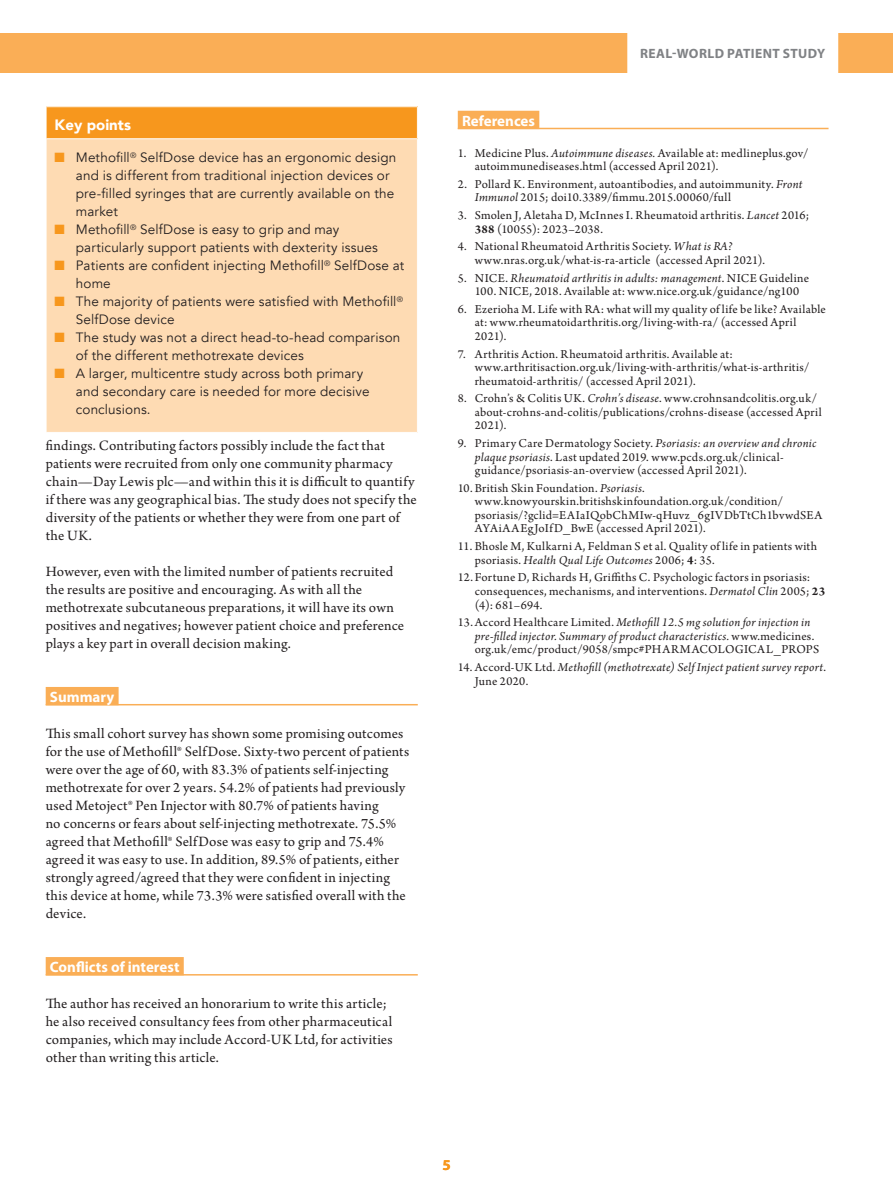
<style>
.page{position:relative;width:893px;height:1191px;background:#fff}
.page>*{position:absolute;margin:0;border:0;box-sizing:border-box;transform-origin:0 0}
.t1{font:15px/18px "Arno Pro";letter-spacing:.01em;color:#231f20}
.header_1{font:700 15px "Myriad Pro";color:#fff}
.TABLE__title{font:900 15px "Avenir";color:#fff}
.t2{font:700 15px "Myriad Pro";color:#f7971d}
.t3{font:13.5px/18px "Avenir";letter-spacing:.01em;color:#231f20}
.t4{font:700 13.5px "Myriad Pro";letter-spacing:.025em;color:#808285}
.t5{font:12.75px/13.5px "Arno Pro";letter-spacing:.02em;color:#231f20}
.t6{font:italic 12.75px/13.5px "Arno Pro";letter-spacing:.02em;color:#231f20}
.s1{color:#f7971d}
.s2{font-style:italic}
.s3{font-weight:700}
.s4{font-style:normal}
</style>
<div class="page">
<div style="left:0;top:33px;width:893px;height:39px;background:#faae56"></div>
<div style="left:627px;top:33px;width:211px;height:42px;background:#fff"></div>
<div style="left:458px;top:111px;width:81px;height:18px;background:#faae56"></div>
<hr style="left:458px;top:128px;width:370px;height:1px;background:#faae56">
<div style="left:46px;top:687px;width:73px;height:18px;background:#faae56"></div>
<hr style="left:46px;top:704px;width:372px;height:1px;background:#faae56">
<div style="left:46px;top:957px;width:138px;height:18px;background:#faae56"></div>
<hr style="left:46px;top:974px;width:372px;height:1px;background:#faae56">
<div style="left:46px;top:107px;width:371px;height:32px;background:#f7971d"></div>
<div style="left:46px;top:139px;width:371px;height:293px;background:#fedbb3"></div>
<hr style="left:46px;top:107px;width:1px;height:31px;background:#fff">
<hr style="left:46px;top:138px;width:372px;height:1px;background:#fff">
<hr style="left:46px;top:139px;width:1px;height:293px;background:#fff">
<p class="TABLE__title" style="left:55px;top:112px;width:78px">Key points</p>
<p class="t3" style="left:76px;top:149px;width:322px;text-indent:-21px"><span class="s1">■</span> Methofill<sup>®</sup> SelfDose device has an ergonomic design and is different from traditional injection devices or pre-filled syringes that are currently available on the market</p>
<p class="t3" style="left:76px;top:221px;width:303px;text-indent:-21px"><span class="s1">■</span> Methofill<sup>®</sup> SelfDose is easy to grip and may particularly support patients with dexterity issues</p>
<p class="t3" style="left:76px;top:257px;width:330px;text-indent:-21px"><span class="s1">■</span> Patients are confident injecting Methofill<sup>®</sup> SelfDose at home</p>
<p class="t3" style="left:76px;top:293px;width:329px;text-indent:-21px"><span class="s1">■</span> The majority of patients were satisfied with Methofill<sup>®<br></sup>SelfDose device</p>
<p class="t3" style="left:76px;top:329px;width:326px;text-indent:-21px"><span class="s1">■</span> The study was not a direct head-to-head comparison of the different methotrexate devices</p>
<p class="t3" style="left:76px;top:365px;width:295px;text-indent:-21px"><span class="s1">■</span> A larger, multicentre study across both primary and secondary care is needed for more decisive conclusions.</p>
<p class="t1" style="left:46px;top:437px;width:373px">findings. Contributing factors possibly include the fact that patients were recruited from only one community pharmacy chain—Day Lewis plc—and within this it is difficult to quantify if there was any geographical bias. The study does not specify the diversity of the patients or whether they were from one part of the UK.</p>
<p class="t1" style="left:46px;top:563px;width:360px">However, even with the limited number of patients recruited the results are positive and encouraging. As with all the methotrexate subcutaneous preparations, it will have its own positives and negatives; however patient choice and preference plays a key part in overall decision making.</p>
<p class="header_1" style="left:50px;top:687px;width:66px">Summary</p>
<p class="t1" style="left:46px;top:725px;width:365px">This small cohort survey has shown some promising outcomes for the use of Methofill® SelfDose. Sixty-two percent of patients were over the age of 60, with 83.3% of patients self-injecting methotrexate for over 2 years. 54.2% of patients had previously used Metoject® Pen Injector with 80.7% of patients having<br>no concerns or fears about self-injecting methotrexate. 75.5% agreed that Methofill® SelfDose was easy to grip and 75.4% agreed it was easy to use. In addition, 89.5% of patients, either strongly agreed/agreed that they were confident in injecting this device at home, while 73.3% were satisfied overall with the device.</p>
<p class="header_1" style="left:50px;top:957px;width:131px">Conflicts of interest</p>
<p class="t1" style="left:46px;top:995px;width:348px">The author has received an honorarium to write this article; he also received consultancy fees from other pharmaceutical companies, which may include Accord-UK Ltd, for activities other than writing this article.</p>
<p class="t4" style="left:640px;top:44px;width:187px">REAL-WORLD PATIENT STUDY</p>
<p class="header_1" style="left:462px;top:111px;width:75px">References</p>
<p class="t5" style="left:475px;top:147px;width:335px;text-indent:-17px">1. Medicine Plus. <span class="s2">Autoimmune diseases.</span> Available at: medlineplus.gov/ autoimmunediseases.html (accessed April 2021).</p>
<p class="t5" style="left:475px;top:178px;width:329px;text-indent:-17px">2. Pollard K. Environment, autoantibodies, and autoimmunity. <span class="s2">Front<br>Immunol</span> 2015; doi10.3389/fimmu.2015.00060/full</p>
<p class="t5" style="left:475px;top:209px;width:336px;text-indent:-17px">3. Smolen J, Aletaha D, McInnes I. Rheumatoid arthritis. <span class="s2">Lancet</span> 2016;<br><span class="s3">388</span> (10055): 2023–2038.</p>
<p class="t5" style="left:475px;top:240px;width:292px;text-indent:-17px">4. National Rheumatoid Arthritis Society. <span class="s2">What is RA? </span>www.nras.org.uk/what-is-ra-article (accessed April 2021).</p>
<p class="t5" style="left:458px;top:272px;width:353px;text-align:center">5. NICE. <span class="s2">Rheumatoid arthritis in adults: management</span>. NICE Guideline<br>100. NICE, 2018. Available at: www.nice.org.uk/guidance/ng100</p>
<p class="t5" style="left:475px;top:303px;width:352px;text-indent:-17px">6. Ezerioha M. Life with RA: what will my quality of life be like? Available at: www.rheumatoidarthritis.org/living-with-ra/ (accessed April<br>2021).</p>
<p class="t5" style="left:475px;top:348px;width:336px;text-indent:-17px">7. Arthritis Action. Rheumatoid arthritis. Available at: www.arthritisaction.org.uk/living-with-arthritis/what-is-arthritis/ rheumatoid-arthritis/ (accessed April 2021).</p>
<p class="t5" style="left:475px;top:392px;width:348px;text-indent:-17px">8. Crohn’s &amp; Colitis UK. <span class="s2">Crohn’s disease</span>. www.crohnsandcolitis.org.uk/ about-crohns-and-colitis/publications/crohns-disease (accessed April<br>2021).</p>
<p class="t5" style="left:475px;top:437px;width:343px;text-indent:-17px">9. Primary Care Dermatology Society. <span class="s2">Psoriasis: an overview and chronic plaque psoriasis</span>. Last updated 2019. www.pcds.org.uk/clinical&shy;guidance/psoriasis-an-overview (accessed April 2021).</p>
<p class="t5" style="left:475px;top:482px;width:349px;text-indent:-17px">10. British Skin Foundation. <span class="s2">Psoriasis</span>. www.knowyourskin.britishskinfoundation.org.uk/condition/ psoriasis/?gclid=EAIaIQobChMIw-qHuvz_6gIVDbTtCh1bvwdSEA AYAiAAEgJoIfD_BwE (accessed April 2021).</p>
<p class="t5" style="left:475px;top:540px;width:344px;text-indent:-17px">11. Bhosle M, Kulkarni A, Feldman S et al. Quality of life in patients with psoriasis. <span class="s2">Health Qual Life Outcomes</span> 2006; <span class="s3">4</span>: 35.</p>
<p class="t5" style="left:475px;top:571px;width:352px;text-indent:-17px">12.Fortune D, Richards H, Griffiths C. Psychologic factors in psoriasis: consequences, mechanisms, and interventions. <span class="s2">Dermatol Clin</span> 2005; <span class="s3">23 </span>(4): 681–694.</p>
<p class="t5" style="left:475px;top:616px;width:346px;text-indent:-17px">13.Accord Healthcare Limited. <span class="s2">Methofill 12.5 mg solution for injection in pre-filled injector. Summary of product characteristics.</span> www.medicines. org.uk/emc/product/9058/smpc#PHARMACOLOGICAL_PROPS</p>
<p class="t6" style="left:475px;top:661px;width:353px;text-indent:-17px"><span class="s4">14. Accord-UK Ltd.</span> Methofill (methotrexate) Self Inject patient survey report<span class="s4">.<br>June 2020.</span></p>
<p class="t2" style="left:442px;top:1155px;width:10px">5</p>
</div>
